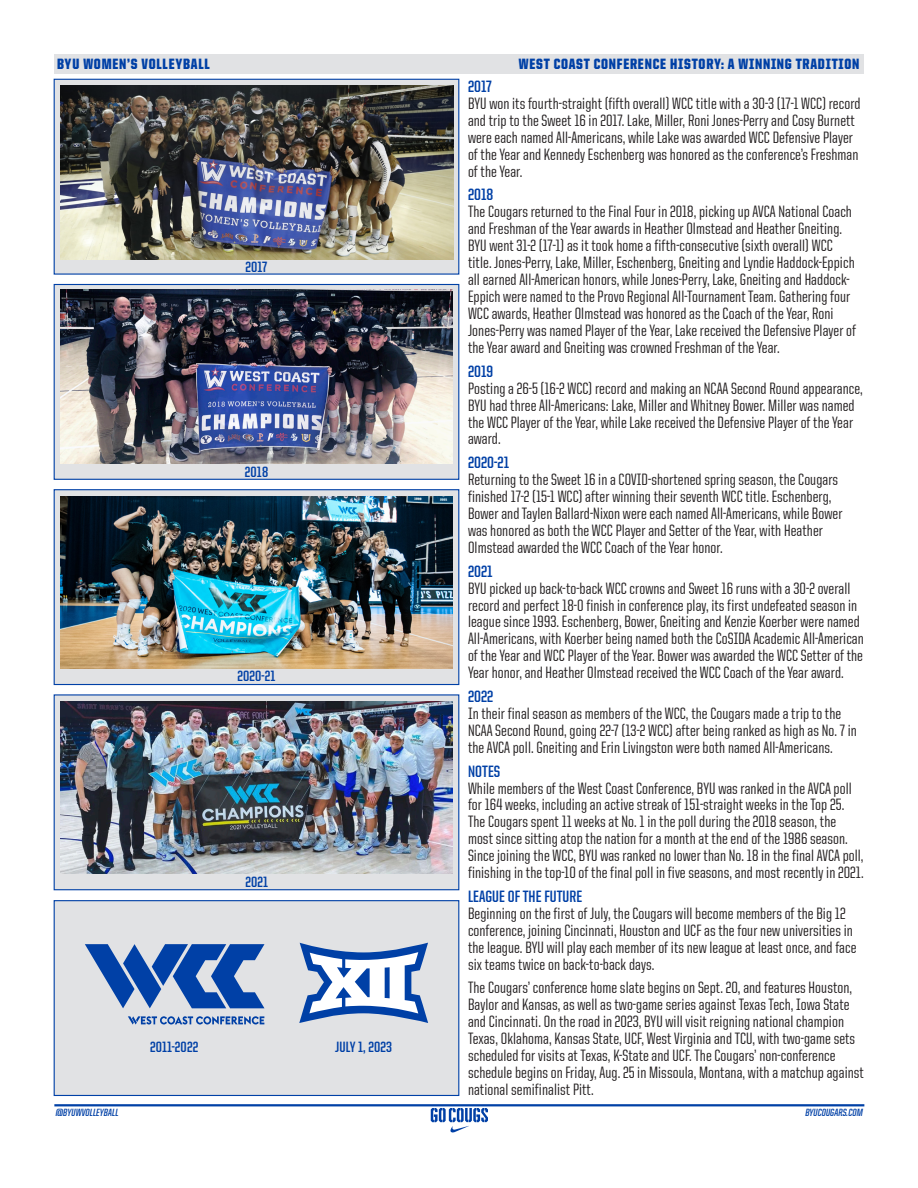
<style>
.page{position:relative;width:918px;height:1188px;background:#fff}
.page>*{position:absolute;margin:0;border:0;box-sizing:border-box;transform-origin:0 0}
.t1{font:500 16.5px/17px "United Sans Cond";letter-spacing:.005em;color:#231f20}
.t2{font:900 15px "United Sans Cond";letter-spacing:.05em;color:#0040a6}
.t3{font:700 15px "United Sans Cond";letter-spacing:.01em;color:#0040a6}
.t4{font:700 10.5px "United Italic Cond";color:#0040a6}
.s1{font-weight:700;color:#0040a6}
</style>
<div class="page">
<div style="left:54px;top:79px;width:405px;height:196px;background:#e1e2e4;border:1px solid #0040a6"></div>
<img style="left:61px;top:86px;width:392px;height:173px">
<div style="left:54px;top:284px;width:405px;height:196px;background:#e1e2e4;border:1px solid #0040a6"></div>
<div style="left:54px;top:489px;width:405px;height:196px;background:#e1e2e4;border:1px solid #0040a6"></div>
<div style="left:54px;top:694px;width:405px;height:196px;background:#e1e2e4;border:1px solid #0040a6"></div>
<img style="left:60px;top:290px;width:393px;height:174px">
<img style="left:60px;top:496px;width:393px;height:173px">
<img style="left:60px;top:702px;width:393px;height:172px">
<hr style="left:54px;top:1104px;width:810px;height:2px;background:#0040a6">
<svg style="left:431px;top:1108px;width:57px;height:25px"></svg>
<div style="left:54px;top:54px;width:810px;height:19px;background:#e1e2e4"></div>
<div style="left:54px;top:900px;width:405px;height:196px;background:#e1e2e4;border:1px solid #0040a6"></div>
<svg style="left:85px;top:944px;width:179px;height:64px"></svg>
<svg style="left:128px;top:1016px;width:136px;height:9px"></svg>
<svg style="left:299px;top:943px;width:129px;height:80px"></svg>
<p class="t2" style="left:57px;top:56px;width:154px">BYU WOMEN’S VOLLEYBALL</p>
<p class="t2" style="left:519px;top:56px;width:342px">WEST COAST CONFERENCE HISTORY: A WINNING TRADITION</p>
<p class="t3" style="left:245px;top:259px;width:23px">2017</p>
<p class="t3" style="left:245px;top:464px;width:25px">2018</p>
<p class="t3" style="left:238px;top:669px;width:39px">2020-21</p>
<p class="t3" style="left:245px;top:874px;width:24px">2021</p>
<p class="t3" style="left:150px;top:1040px;width:50px">2011-2022</p>
<p class="t3" style="left:335px;top:1040px;width:58px">JULY 1, 2023</p>
<p class="t1" style="left:468px;top:78px;width:394px"><span class="s1">2017<br></span>BYU won its fourth-straight (fifth overall) WCC title with a 30-3 (17-1 WCC) record and trip to the Sweet 16 in 2017. Lake, Miller, Roni Jones-Perry and Cosy Burnett were each named All-Americans, while Lake was awarded WCC Defensive Player of the Year and Kennedy Eschenberg was honored as the conference’s Freshman of the Year.</p>
<p class="t1" style="left:468px;top:186px;width:390px"><span class="s1">2018<br></span>The Cougars returned to the Final Four in 2018, picking up AVCA National Coach and Freshman of the Year awards in Heather Olmstead and Heather Gneiting.<br>BYU went 31-2 (17-1) as it took home a fifth-consecutive (sixth overall) WCC title. Jones-Perry, Lake, Miller, Eschenberg, Gneiting and Lyndie Haddock-Eppich all earned All-American honors, while Jones-Perry, Lake, Gneiting and Haddock-Eppich were named to the Provo Regional All-Tournament Team. Gathering four WCC awards, Heather Olmstead was honored as the Coach of the Year, Roni Jones-Perry was named Player of the Year, Lake received the Defensive Player of the Year award and Gneiting was crowned Freshman of the Year.</p>
<p class="t1" style="left:468px;top:363px;width:396px"><span class="s1">2019<br></span>Posting a 26-5 (16-2 WCC) record and making an NCAA Second Round appearance, BYU had three All-Americans: Lake, Miller and Whitney Bower. Miller was named the WCC Player of the Year, while Lake received the Defensive Player of the Year award.</p>
<p class="t1" style="left:468px;top:454px;width:376px"><span class="s1">2020-21<br></span>Returning to the Sweet 16 in a COVID-shortened spring season, the Cougars finished 17-2 (15-1 WCC) after winning their seventh WCC title. Eschenberg, Bower and Taylen Ballard-Nixon were each named All-Americans, while Bower was honored as both the WCC Player and Setter of the Year, with Heather Olmstead awarded the WCC Coach of the Year honor.</p>
<p class="t1" style="left:468px;top:563px;width:397px"><span class="s1">2021<br></span>BYU picked up back-to-back WCC crowns and Sweet 16 runs with a 30-2 overall record and perfect 18-0 finish in conference play, its first undefeated season in league since 1993. Eschenberg, Bower, Gneiting and Kenzie Koerber were named All-Americans, with Koerber being named both the CoSIDA Academic All-American of the Year and WCC Player of the Year. Bower was awarded the WCC Setter of the Year honor, and Heather Olmstead received the WCC Coach of the Year award.</p>
<p class="t1" style="left:468px;top:688px;width:390px"><span class="s1">2022<br></span>In their final season as members of the WCC, the Cougars made a trip to the NCAA Second Round, going 22-7 (13-2 WCC) after being ranked as high as No. 7 in the AVCA poll. Gneiting and Erin Livingston were both named All-Americans.</p>
<p class="t1" style="left:468px;top:763px;width:397px"><span class="s1">NOTES<br></span>While members of the West Coast Conference, BYU was ranked in the AVCA poll for 164 weeks, including an active streak of 151-straight weeks in the Top 25.<br>The Cougars spent 11 weeks at No. 1 in the poll during the 2018 season, the most since sitting atop the nation for a month at the end of the 1986 season.<br>Since joining the WCC, BYU was ranked no lower than No. 18 in the final AVCA poll, finishing in the top-10 of the final poll in five seasons, and most recently in 2021.</p>
<p class="t1" style="left:468px;top:888px;width:390px"><span class="s1">LEAGUE OF THE FUTURE<br></span>Beginning on the first of July, the Cougars will become members of the Big 12 conference, joining Cincinnati, Houston and UCF as the four new universities in the league. BYU will play each member of its new league at least once, and face six teams twice on back-to-back days.</p>
<p class="t1" style="left:468px;top:979px;width:398px">The Cougars’ conference home slate begins on Sept. 20, and features Houston, Baylor and Kansas, as well as two-game series against Texas Tech, Iowa State and Cincinnati. On the road in 2023, BYU will visit reigning national champion Texas, Oklahoma, Kansas State, UCF, West Virginia and TCU, with two-game sets scheduled for visits at Texas, K-State and UCF. The Cougars’ non-conference schedule begins on Friday, Aug. 25 in Missoula, Montana, with a matchup against national semifinalist Pitt.</p>
<p class="t4" style="left:56px;top:1107px;width:64px">@BYUWVOLLEYBALL</p>
<p class="t4" style="left:805px;top:1107px;width:59px">BYUCOUGARS.COM</p>
</div>
